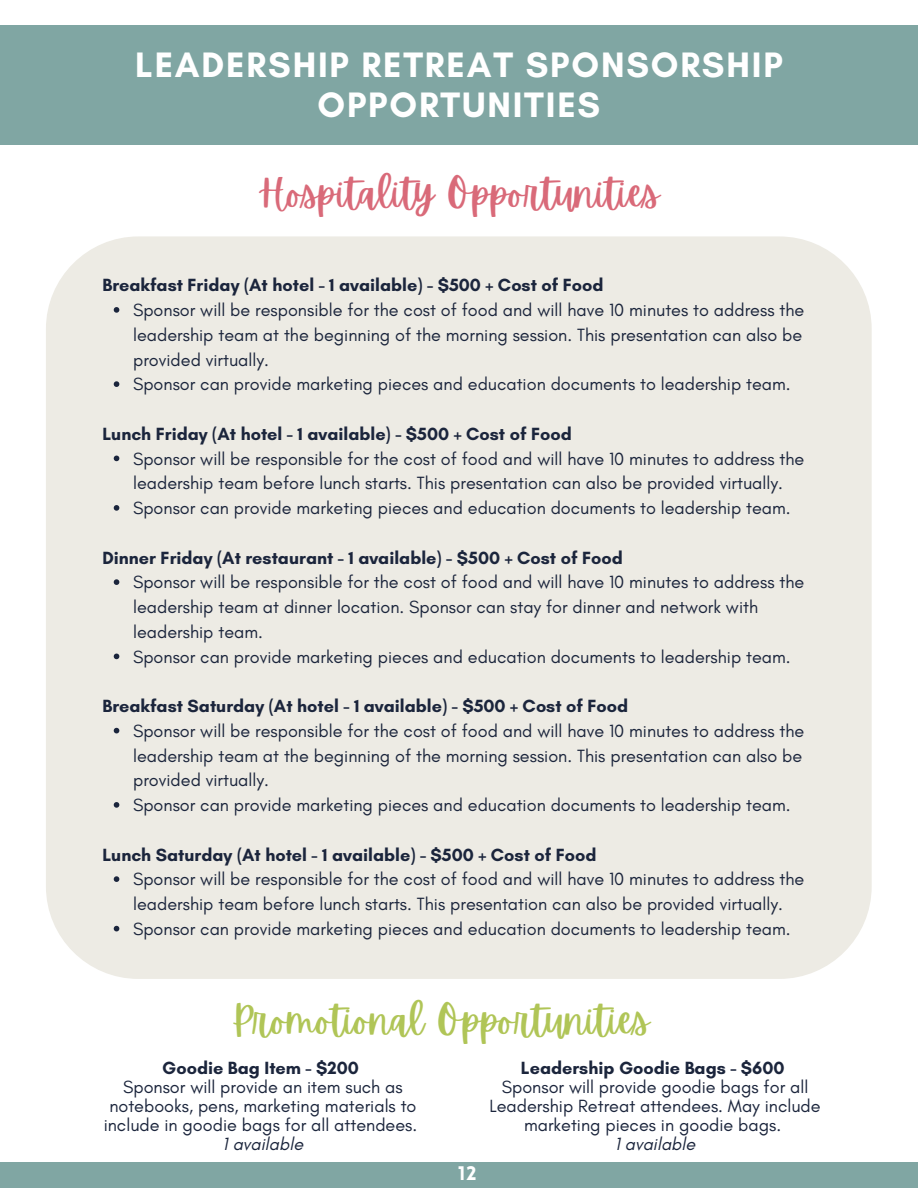
<style>
.page{position:relative;width:918px;height:1188px;background:#fff}
.page>*{position:absolute;margin:0;border:0;box-sizing:border-box;transform-origin:0 0}
.t1{font:39px "Apricots";color:#d96a79}
.t2{font:39px "Apricots";color:#b0c557}
.t3{font:700 36px/40.5px "Glacial Indifference";letter-spacing:.05em;color:#fff;text-align:center}
.t4{font:900 19.2px "Lovelo";color:#fff}
.t5{font:18px/24.8px "Glacial Indifference";color:#1b253c}
.t6{font:700 18px "Glacial Indifference";color:#1b253c}
.t7{font:italic 18px "Glacial Indifference";color:#1b253c}
</style>
<div class="page">
<div style="left:0;top:25px;width:918px;height:120px;background:#80a6a3"></div>
<div style="left:0;top:1162px;width:918px;height:26px;background:#80a6a3"></div>
<div style="left:46px;top:236px;width:826px;height:743px;background:#edebe4;border-radius:92px"></div>
<svg style="left:114px;top:307px;width:5px;height:6px"></svg>
<svg style="left:114px;top:381px;width:5px;height:6px"></svg>
<svg style="left:114px;top:456px;width:5px;height:5px"></svg>
<svg style="left:114px;top:505px;width:5px;height:6px"></svg>
<svg style="left:114px;top:579px;width:5px;height:6px"></svg>
<svg style="left:114px;top:654px;width:5px;height:5px"></svg>
<svg style="left:114px;top:728px;width:5px;height:5px"></svg>
<svg style="left:114px;top:802px;width:5px;height:6px"></svg>
<svg style="left:114px;top:876px;width:5px;height:6px"></svg>
<svg style="left:114px;top:926px;width:5px;height:5px"></svg>
<h2 class="t3" style="left:135px;top:44px;width:649px">LEADERSHIP RETREAT SPONSORSHIP<br>OPPORTUNITIES</h2>
<h1 class="t1" style="left:259px;top:171px;width:402px">Hospitality Opportunities</h1>
<p class="t6" style="left:102px;top:274px;width:503px">Breakfast Friday (At hotel - 1 available) - $500 + Cost of Food</p>
<p class="t5" style="left:133px;top:297px;width:673px">Sponsor will be responsible for the cost of food and will have 10 minutes to address the leadership team at the beginning of the morning session. This presentation can also be provided virtually.<br>Sponsor can provide marketing pieces and education documents to leadership team.</p>
<p class="t6" style="left:102px;top:423px;width:471px">Lunch Friday (At hotel - 1 available) - $500 + Cost of Food</p>
<p class="t5" style="left:133px;top:446px;width:673px">Sponsor will be responsible for the cost of food and will have 10 minutes to address the leadership team before lunch starts. This presentation can also be provided virtually.<br>Sponsor can provide marketing pieces and education documents to leadership team.</p>
<p class="t6" style="left:102px;top:546px;width:522px">Dinner Friday (At restaurant - 1 available) - $500 + Cost of Food</p>
<p class="t5" style="left:133px;top:570px;width:673px">Sponsor will be responsible for the cost of food and will have 10 minutes to address the leadership team at dinner location. Sponsor can stay for dinner and network with leadership team.<br>Sponsor can provide marketing pieces and education documents to leadership team.</p>
<p class="t6" style="left:102px;top:695px;width:527px">Breakfast Saturday (At hotel - 1 available) - $500 + Cost of Food</p>
<p class="t5" style="left:133px;top:718px;width:673px">Sponsor will be responsible for the cost of food and will have 10 minutes to address the leadership team at the beginning of the morning session. This presentation can also be provided virtually.<br>Sponsor can provide marketing pieces and education documents to leadership team.</p>
<p class="t6" style="left:102px;top:843px;width:496px">Lunch Saturday (At hotel - 1 available) - $500 + Cost of Food</p>
<p class="t5" style="left:133px;top:867px;width:673px">Sponsor will be responsible for the cost of food and will have 10 minutes to address the leadership team before lunch starts. This presentation can also be provided virtually.<br>Sponsor can provide marketing pieces and education documents to leadership team.</p>
<h1 class="t2" style="left:232px;top:998px;width:419px">Promotional Opportunities</h1>
<p class="t6" style="left:162px;top:1057px;width:198px">Goodie Bag Item - $200</p>
<p class="t5" style="left:104px;top:1077px;width:315px;line-height:19.2px;text-align:center">Sponsor will provide an item such as notebooks, pens, marketing materials to include in goodie bags for all attendees.</p>
<p class="t7" style="left:223px;top:1133px;width:82px">1 available</p>
<p class="t6" style="left:521px;top:1057px;width:265px">Leadership Goodie Bags - $600</p>
<p class="t5" style="left:489px;top:1077px;width:333px;line-height:19.2px;text-align:center">Sponsor will provide goodie bags for all<br>Leadership Retreat attendees. May include marketing pieces in goodie bags.</p>
<p class="t7" style="left:615px;top:1133px;width:82px">1 available</p>
<p class="t4" style="left:458px;top:1166px;width:20px">12</p>
</div>
